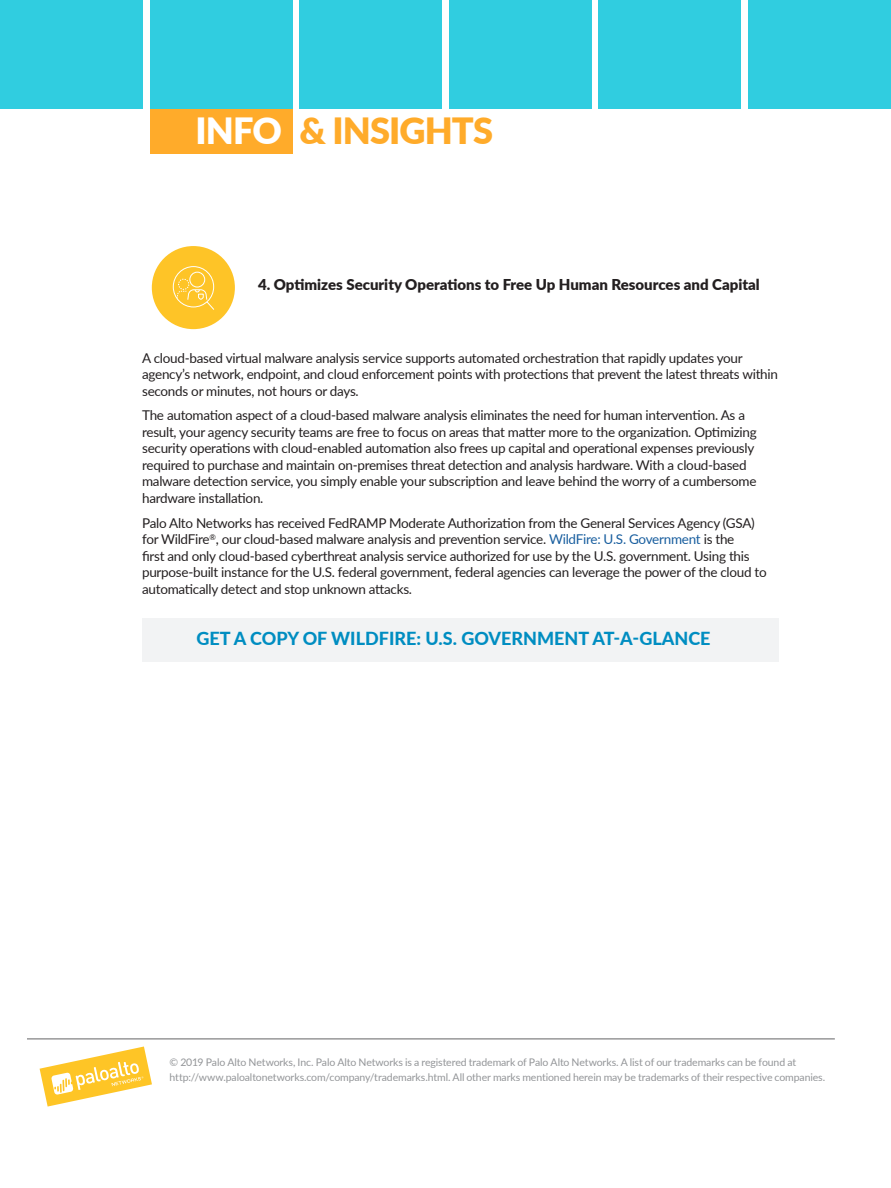
<style>
.page{position:relative;width:891px;height:1188px;background:#fff}
.page>*{position:absolute;margin:0;border:0;box-sizing:border-box;transform-origin:0 0}
.t1{font:900 36.15px "Lato";letter-spacing:-.025em;color:#ffab2a}
.t2{font:800 18px "Lato";color:#008dc1}
.subhead_-_blue{font:900 15px "Lato";color:#231f20}
.body_text_-_no_basel{font:13.5px/16.5px "Lato";letter-spacing:-.02em;color:#231f20}
.t3{font:10.5px/15px "Lato";letter-spacing:-.01em;color:#939598}
.s1{color:#fff}
.s2{color:#175d9e}
</style>
<div class="page">
<div style="left:150px;top:0;width:142px;height:154px;background:#ffab2a"></div>
<div style="left:1px;top:0;width:142px;height:109px;background:#30cde0"></div>
<div style="left:150px;top:0;width:142px;height:109px;background:#30cde0"></div>
<div style="left:300px;top:0;width:142px;height:109px;background:#30cde0"></div>
<div style="left:449px;top:0;width:142px;height:109px;background:#30cde0"></div>
<div style="left:599px;top:0;width:142px;height:109px;background:#30cde0"></div>
<div style="left:748px;top:0;width:143px;height:109px;background:#30cde0"></div>
<svg style="left:40px;top:1047px;width:112px;height:60px"></svg>
<hr style="left:27px;top:1039px;width:808px;height:1px;background:#636366">
<div style="left:152px;top:246px;width:83px;height:83px;background:#fec427;border-radius:50%"></div>
<div style="left:178px;top:279px;width:11px;height:11px;border:1px dashed #fff;border-radius:50%"></div>
<div style="left:173px;top:266px;width:41px;height:41px;border:1px solid #fff;border-radius:50%"></div>
<div style="left:190px;top:272px;width:15px;height:15px;border:1px solid #fff;border-radius:50%"></div>
<svg style="left:177px;top:289px;width:38px;height:21px"></svg>
<div style="left:142px;top:618px;width:636px;height:43px;background:#f2f3f4"></div>
<h1 class="t1" style="left:195px;top:104px;width:299px"><span class="s1">INFO</span> &amp; INSIGHTS</h1>
<p class="subhead_-_blue" style="left:258px;top:273px;width:503px">4. Optimizes Security Operations to Free Up Human Resources and Capital</p>
<p class="body_text_-_no_basel" style="left:142px;top:349px;width:637px">A cloud-based virtual malware analysis service supports automated orchestration that rapidly updates your agency’s network, endpoint, and cloud enforcement points with protections that prevent the latest threats within seconds or minutes, not hours or days.</p>
<p class="body_text_-_no_basel" style="left:142px;top:407px;width:616px">The automation aspect of a cloud-based malware analysis eliminates the need for human intervention. As a result, your agency security teams are free to focus on areas that matter more to the organization. Optimizing security operations with cloud-enabled automation also frees up capital and operational expenses previously required to purchase and maintain on-premises threat detection and analysis hardware. With a cloud-based malware detection service, you simply enable your subscription and leave behind the worry of a cumbersome hardware installation.</p>
<p class="body_text_-_no_basel" style="left:142px;top:514px;width:626px">Palo Alto Networks has received FedRAMP Moderate Authorization from the General Services Agency (GSA) for WildFire<sup>®</sup>, our cloud-based malware analysis and prevention service. <span class="s2">WildFire: U.S. Government</span> is the<br>first and only cloud-based cyberthreat analysis service authorized for use by the U.S. government. Using this purpose-built instance for the U.S. federal government, federal agencies can leverage the power of the cloud to automatically detect and stop unknown attacks.</p>
<p class="t2" style="left:197px;top:625px;width:516px">GET A COPY OF WILDFIRE: U.S. GOVERNMENT AT-A-GLANCE</p>
<p class="t3" style="left:170px;top:1054px;width:657px">© 2019 Palo Alto Networks, Inc. Palo Alto Networks is a registered trademark of Palo Alto Networks. A list of our trademarks can be found at http://www.paloaltonetworks.com/company/trademarks.html. All other marks mentioned herein may be trademarks of their respective companies.</p>
</div>
